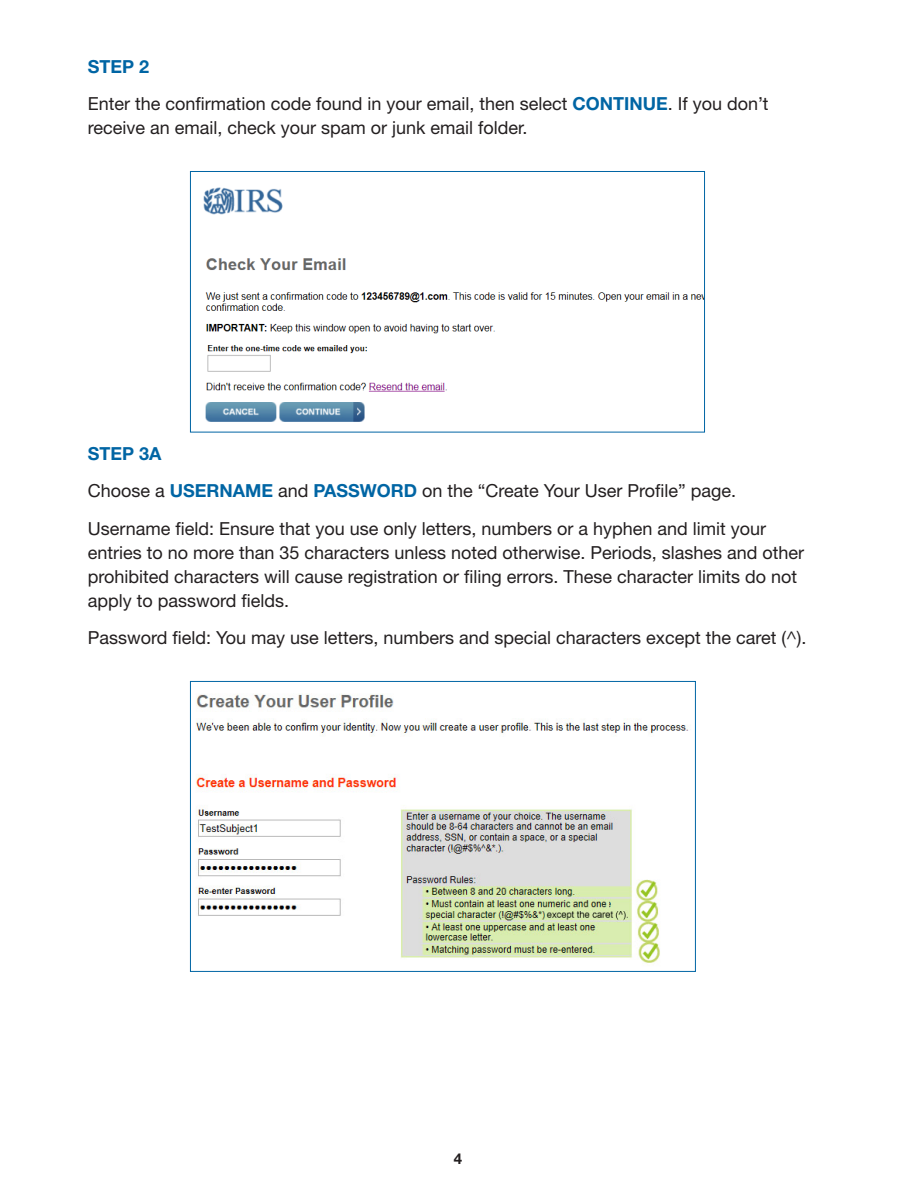
<style>
.page{position:relative;width:918px;height:1188px;background:#fff}
.page>*{position:absolute;margin:0;border:0;box-sizing:border-box;transform-origin:0 0}
.t1{font:18px/24px "Helvetica Neue LT Std";color:#231f20}
.t2{font:700 18px "Helvetica Neue LT Std";color:#0065a4}
.t3{font:700 15px "Helvetica Neue LT Std";color:#231f20}
.s1{font-weight:700;color:#0065a4}
</style>
<div class="page">
<img style="left:203px;top:187px;width:500px;height:235px">
<div style="left:190px;top:171px;width:515px;height:261px;border:1px solid #0065a4"></div>
<img style="left:196px;top:694px;width:493px;height:271px">
<div style="left:190px;top:681px;width:506px;height:291px;border:1px solid #0065a4"></div>
<h4 class="t2" style="left:88px;top:55px;width:63px">STEP 2</h4>
<p class="t1" style="left:88px;top:92px;width:682px">Enter the confirmation code found in your email, then select <span class="s1">CONTINUE</span>. If you don’t receive an email, check your spam or junk email folder.</p>
<h4 class="t2" style="left:88px;top:442px;width:75px">STEP 3A</h4>
<p class="t1" style="left:88px;top:479px;width:650px">Choose a <span class="s1">USERNAME</span> and <span class="s1">PASSWORD</span> on the “Create Your User Profile” page.</p>
<p class="t1" style="left:88px;top:516px;width:718px">Username field: Ensure that you use only letters, numbers or a hyphen and limit your entries to no more than 35 characters unless noted otherwise. Periods, slashes and other prohibited characters will cause registration or filing errors. These character limits do not apply to password fields.</p>
<p class="t1" style="left:88px;top:626px;width:720px">Password field: You may use letters, numbers and special characters except the caret (^).</p>
<p class="t3" style="left:454px;top:1150px;width:10px">4</p>
</div>
